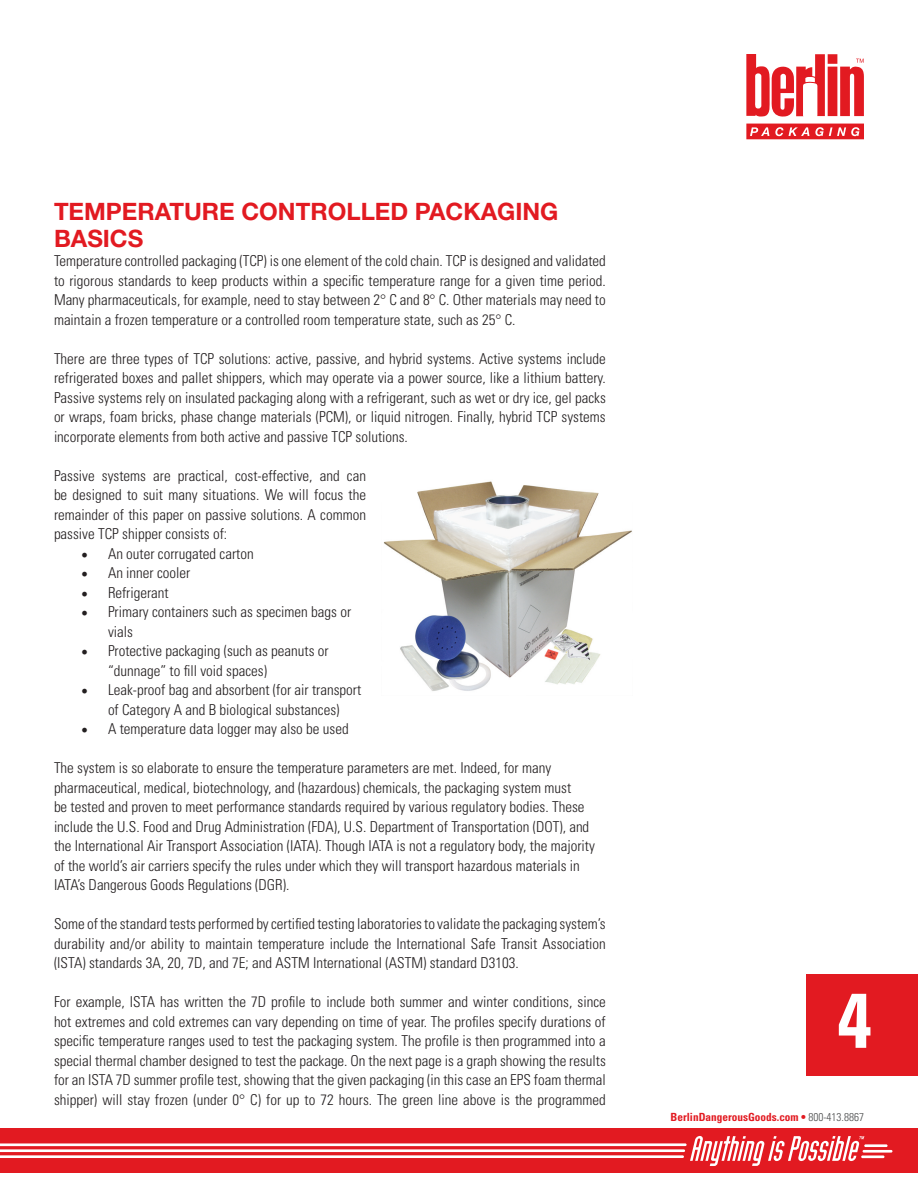
<style>
.page{position:relative;width:918px;height:1188px;background:#fff}
.page>*{position:absolute;margin:0;border:0;box-sizing:border-box;transform-origin:0 0}
.t1{font:700 condensed 77.4px "Univers LT Std";color:#fff}
.t2{font:700 24px/27px "Helvetica Neue LT Std";color:#e21a21}
.t3{font:300 condensed 15px/19.5px "Univers LT Std";color:#231f20;text-align:justify}
.t4{font:700 condensed 11.25px "Univers LT Std";color:#e21a21}
.s1{font-family:"Minion Pro";font-weight:400;font-stretch:normal;font-size:18px}
.s2{font-weight:300;color:#4b4c4d}
</style>
<div class="page">
<div style="left:807px;top:974px;width:111px;height:102px;background:#e21a21"></div>
<div style="left:0;top:1128px;width:918px;height:45px;background:#e21a21"></div>
<hr style="left:864px;top:1144px;width:24px;height:3px;background:#fff">
<hr style="left:863px;top:1150px;width:29px;height:3px;background:#fff">
<hr style="left:861px;top:1155px;width:23px;height:3px;background:#fff">
<svg style="left:0;top:1136px;width:864px;height:30px"></svg>
<svg style="left:746px;top:54px;width:118px;height:63px"></svg>
<svg style="left:746px;top:124px;width:118px;height:15px;background:#e64147"></svg>
<img style="left:384px;top:481px;width:248px;height:210px">
<p class="t2" style="left:54px;top:197px;width:506px">TEMPERATURE CONTROLLED PACKAGING<br>BASICS</p>
<p class="t3" style="left:54px;top:251px;width:553px">Temperature controlled packaging (TCP) is one element of the cold chain. TCP is designed and validated to rigorous standards to keep products within a specific temperature range for a given time period.<br>Many pharmaceuticals, for example, need to stay between 2° C and 8° C. Other materials may need to maintain a frozen temperature or a controlled room temperature state, such as 25° C.</p>
<p class="t3" style="left:54px;top:349px;width:553px">There are three types of TCP solutions: active, passive, and hybrid systems. Active systems include refrigerated boxes and pallet shippers, which may operate via a power source, like a lithium battery.<br>Passive systems rely on insulated packaging along with a refrigerant, such as wet or dry ice, gel packs or wraps, foam bricks, phase change materials (PCM), or liquid nitrogen. Finally, hybrid TCP systems incorporate elements from both active and passive TCP solutions.</p>
<p class="t3" style="left:54px;top:466px;width:314px">Passive systems are practical, cost-effective, and can be designed to suit many situations. We will focus the remainder of this paper on passive solutions. A common passive TCP shipper consists of:</p>
<p class="t3" style="left:81px;top:544px;width:174px"><span class="s1">•</span> An outer corrugated carton</p>
<p class="t3" style="left:81px;top:563px;width:111px"><span class="s1">•</span> An inner cooler</p>
<p class="t3" style="left:81px;top:583px;width:89px"><span class="s1">•</span> Refrigerant</p>
<p class="t3" style="left:108px;top:602px;width:245px;text-indent:-27px"><span class="s1">•</span> Primary containers such as specimen bags or vials</p>
<p class="t3" style="left:108px;top:641px;width:222px;text-indent:-27px"><span class="s1">•</span> Protective packaging (such as peanuts or “dunnage” to fill void spaces)</p>
<p class="t3" style="left:81px;top:680px;width:282px;text-align:center"><span class="s1">•</span> Leak-proof bag and absorbent (for air transport of Category A and B biological substances)</p>
<p class="t3" style="left:81px;top:719px;width:269px"><span class="s1">•</span> A temperature data logger may also be used</p>
<p class="t3" style="left:54px;top:758px;width:542px;text-align:left">The system is so elaborate to ensure the temperature parameters are met. Indeed, for many pharmaceutical, medical, biotechnology, and (hazardous) chemicals, the packaging system must<br>be tested and proven to meet performance standards required by various regulatory bodies. These include the U.S. Food and Drug Administration (FDA), U.S. Department of Transportation (DOT), and the International Air Transport Association (IATA). Though IATA is not a regulatory body, the majority of the world’s air carriers specify the rules under which they will transport hazardous materials in IATA’s Dangerous Goods Regulations (DGR).</p>
<p class="t3" style="left:54px;top:914px;width:553px">Some of the standard tests performed by certified testing laboratories to validate the packaging system’s durability and/or ability to maintain temperature include the International Safe Transit Association (ISTA) standards 3A, 20, 7D, and 7E; and ASTM International (ASTM) standard D3103.</p>
<p class="t3" style="left:54px;top:992px;width:553px">For example, ISTA has written the 7D profile to include both summer and winter conditions, since hot extremes and cold extremes can vary depending on time of year. The profiles specify durations of specific temperature ranges used to test the packaging system. The profile is then programmed into a special thermal chamber designed to test the package. On the next page is a graph showing the results for an ISTA 7D summer profile test, showing that the given packaging (in this case an EPS foam thermal shipper) will stay frozen (under 0° C) for up to 72 hours. The green line above is the programmed</p>
<h1 class="t1" style="left:837px;top:973px;width:36px">4</h1>
<p class="t4" style="left:671px;top:1110px;width:195px">BerlinDangerousGoods.com • <span class="s2">800-413.8867</span></p>
</div>
